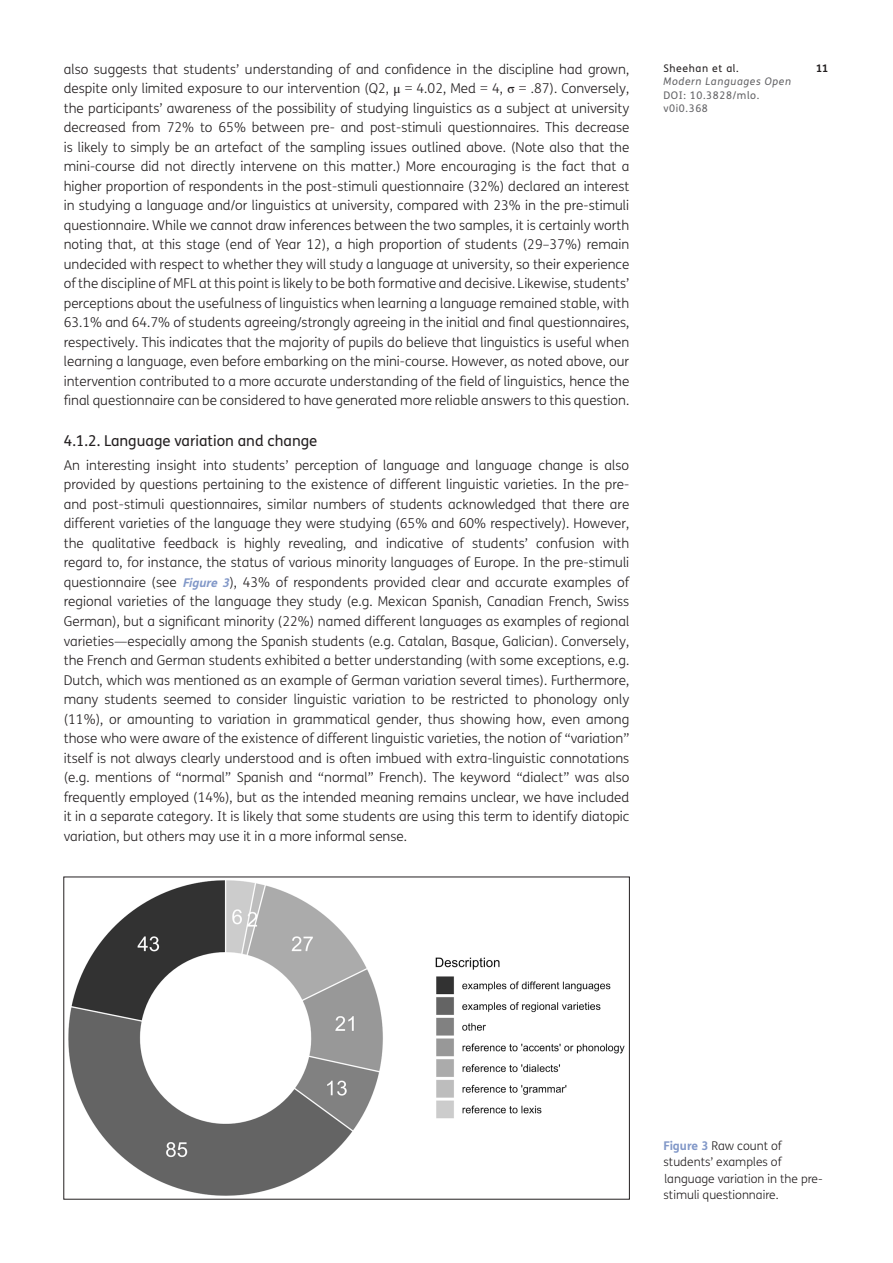
<style>
.page{position:relative;width:893px;height:1263px;background:#fff}
.page>*{position:absolute;margin:0;border:0;box-sizing:border-box;transform-origin:0 0}
.t1{font:15px "FS Me";color:#231f20}
.Body_Copy{font:300 13.5px/19.5px "FS Me";color:#231f20;text-align:justify}
.Figure_copy{font:300 12px/16.5px "FS Me";color:#231f20}
.t2{font:10.5px/13.5px "FS Me";letter-spacing:.06em;color:#636366}
.t3{font:italic 10.5px "FS Me";letter-spacing:.06em;color:#636366}
.t4{font:10.5px "FS Me";letter-spacing:.06em;color:#231f20}
.t5{font:700 10.5px "FS Me";color:#231f20}
.s1{font-family:"STIX";font-weight:400}
.s2{font-weight:700;font-style:italic;font-size:12px;color:#8298c8}
.s3{font-weight:700;color:#8298c8}
</style>
<div class="page">
<img style="left:68px;top:880px;width:557px;height:316px">
<p class="Body_Copy" style="left:64px;top:60px;width:567px">also suggests that students’ understanding of and confidence in the discipline had grown, despite only limited exposure to our intervention (Q2, <span class="s1">μ</span> = 4.02, Med = 4, <span class="s1">σ</span> = .87). Conversely, the participants’ awareness of the possibility of studying linguistics as a subject at university decreased from 72% to 65% between pre- and post-stimuli questionnaires. This decrease is likely to simply be an artefact of the sampling issues outlined above. (Note also that the mini-course did not directly intervene on this matter.) More encouraging is the fact that a higher proportion of respondents in the post-stimuli questionnaire (32%) declared an interest in studying a language and/or linguistics at university, compared with 23% in the pre-stimuli questionnaire. While we cannot draw inferences between the two samples, it is certainly worth noting that, at this stage (end of Year 12), a high proportion of students (29–37%) remain undecided with respect to whether they will study a language at university, so their experience of the discipline of MFL at this point is likely to be both formative and decisive. Likewise, students’ perceptions about the usefulness of linguistics when learning a language remained stable, with 63.1% and 64.7% of students agreeing/strongly agreeing in the initial and final questionnaires, respectively. This indicates that the majority of pupils do believe that linguistics is useful when learning a language, even before embarking on the mini-course. However, as noted above, our intervention contributed to a more accurate understanding of the field of linguistics, hence the final questionnaire can be considered to have generated more reliable answers to this question.</p>
<h3 class="t1" style="left:64px;top:432px;width:255px">4.1.2. Language variation and change</h3>
<p class="Body_Copy" style="left:64px;top:456px;width:567px">An interesting insight into students’ perception of language and language change is also provided by questions pertaining to the existence of different linguistic varieties. In the pre&shy;and post-stimuli questionnaires, similar numbers of students acknowledged that there are different varieties of the language they were studying (65% and 60% respectively). However, the qualitative feedback is highly revealing, and indicative of students’ confusion with regard to, for instance, the status of various minority languages of Europe. In the pre-stimuli questionnaire (see <span class="s2">Figure 3</span>), 43% of respondents provided clear and accurate examples of regional varieties of the language they study (e.g. Mexican Spanish, Canadian French, Swiss German), but a significant minority (22%) named different languages as examples of regional varieties—especially among the Spanish students (e.g. Catalan, Basque, Galician). Conversely, the French and German students exhibited a better understanding (with some exceptions, e.g.<br>Dutch, which was mentioned as an example of German variation several times). Furthermore, many students seemed to consider linguistic variation to be restricted to phonology only (11%), or amounting to variation in grammatical gender, thus showing how, even among those who were aware of the existence of different linguistic varieties, the notion of “variation” itself is not always clearly understood and is often imbued with extra-linguistic connotations (e.g. mentions of “normal” Spanish and “normal” French). The keyword “dialect” was also frequently employed (14%), but as the intended meaning remains unclear, we have included it in a separate category. It is likely that some students are using this term to identify diatopic variation, but others may use it in a more informal sense.</p>
<p class="t4" style="left:663px;top:62px;width:77px">Sheehan et al.</p>
<p class="t5" style="left:816px;top:61px;width:14px">11</p>
<p class="t3" style="left:663px;top:75px;width:129px">Modern Languages Open</p>
<p class="t2" style="left:663px;top:88px;width:98px">DOI: 10.3828/mlo. v0i0.368</p>
<p class="Figure_copy" style="left:663px;top:1137px;width:161px"><span class="s3">Figure 3</span> Raw count of students’ examples of language variation in the pre&shy;stimuli questionnaire.</p>
</div>
